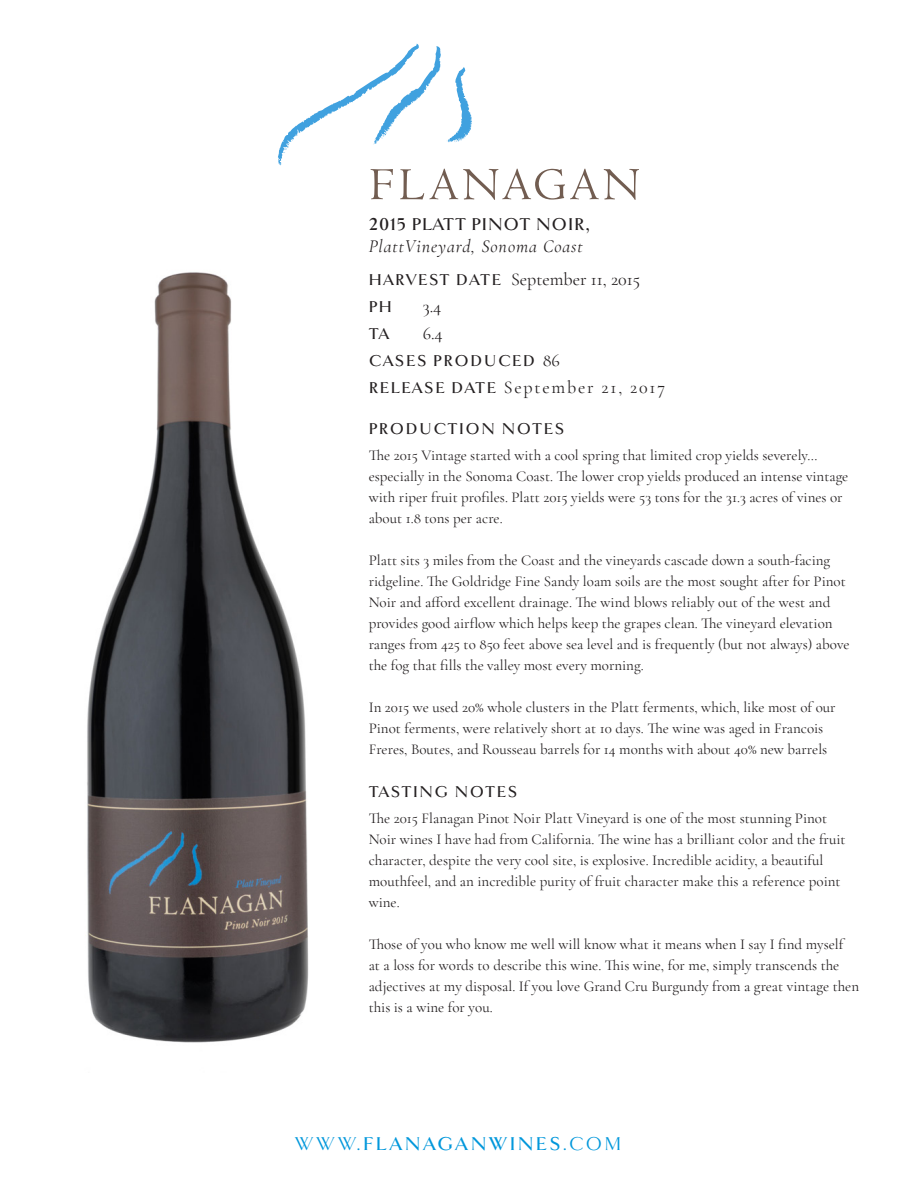
<style>
.page{position:relative;width:918px;height:1188px;background:#fff}
.page>*{position:absolute;margin:0;border:0;box-sizing:border-box;transform-origin:0 0}
.t1{font:700 19.5px "Goldenbook";letter-spacing:.135em;color:#0097db}
.t2{font:italic 18px/21.6px "Cormorant Garamond";letter-spacing:.05em;color:#231f20}
.t3{font:18px "Cormorant Garamond";color:#231f20}
.t4{font:18px "Cormorant Garamond";letter-spacing:.1em;color:#231f20}
.t5{font:18px "Cormorant Garamond";letter-spacing:.05em;color:#231f20}
.t6{font:700 16.5px "Goldenbook";letter-spacing:.1em;color:#231f20}
.t7{font:15px/21px "Cormorant Garamond";color:#231f20}
.s1{font-family:"Goldenbook";font-weight:700;font-style:normal}
.s2{font-family:"Goldenbook";font-weight:700;font-size:16.5px}
.s3{font-family:"Cormorant Garamond";font-weight:400;font-size:18px}
.s4{font-weight:400}
</style>
<div class="page">
<svg style="left:278px;top:44px;width:361px;height:156px"></svg>
<img style="left:87px;top:272px;width:222px;height:771px">
<p class="t2" style="left:369px;top:214px;width:223px"><span class="s1">2015 PLATT PINOT NOIR,<br></span>PlattVineyard, Sonoma Coast</p>
<p class="t3" style="left:369px;top:268px;width:273px"><span class="s2">HARVEST DATE</span> September 11, 2015</p>
<p class="t6" style="left:369px;top:296px;width:25px">PH</p>
<p class="t5" style="left:423px;top:295px;width:20px">3.4</p>
<p class="t6" style="left:369px;top:323px;width:22px">TA</p>
<p class="t5" style="left:423px;top:322px;width:22px">6.4</p>
<p class="t6" style="left:369px;top:350px;width:193px">CASES PRODUCED <span class="s3">86</span></p>
<p class="t4" style="left:369px;top:376px;width:298px"><span class="s2">RELEASE DATE</span> September 21, 2017</p>
<p class="t6" style="left:369px;top:419px;width:197px">PRODUCTION NOTES</p>
<p class="t7" style="left:369px;top:445px;width:481px">The 2015 Vintage started with a cool spring that limited crop yields severely… especially in the Sonoma Coast. The lower crop yields produced an intense vintage with riper fruit profiles. Platt 2015 yields were 53 tons for the 31.3 acres of vines or about 1.8 tons per acre.</p>
<p class="t7" style="left:369px;top:550px;width:483px">Platt sits 3 miles from the Coast and the vineyards cascade down a south-facing ridgeline. The Goldridge Fine Sandy loam soils are the most sought after for Pinot Noir and afford excellent drainage. The wind blows reliably out of the west and provides good airflow which helps keep the grapes clean. The vineyard elevation ranges from 425 to 850 feet above sea level and is frequently (but not always) above the fog that fills the valley most every morning.</p>
<p class="t7" style="left:369px;top:697px;width:469px">In 2015 we used 20% whole clusters in the Platt ferments, which, like most of our<br>Pinot ferments, were relatively short at 10 days. The wine was aged in Francois<br>Freres, Boutes, and Rousseau barrels for 14 months with about 40% new barrels</p>
<p class="t6" style="left:369px;top:781px;width:150px">TASTING NOTES</p>
<p class="t7" style="left:369px;top:807px;width:478px">The 2015 Flanagan Pinot Noir Platt Vineyard is one of the most stunning Pinot Noir wines I have had from California. The wine has a brilliant color and the fruit character, despite the very cool site, is explosive. Incredible acidity, a beautiful mouthfeel, and an incredible purity of fruit character make this a reference point wine.</p>
<p class="t7" style="left:369px;top:933px;width:492px">Those of you who know me well will know what it means when I say I find myself<br>at a loss for words to describe this wine. This wine, for me, simply transcends the adjectives at my disposal. If you love Grand Cru Burgundy from a great vintage then this is a wine for you.</p>
<p class="t1" style="left:295px;top:1132px;width:327px"><span class="s4">WWW.</span>FLANAGANWINES<span class="s4">.COM</span></p>
</div>
